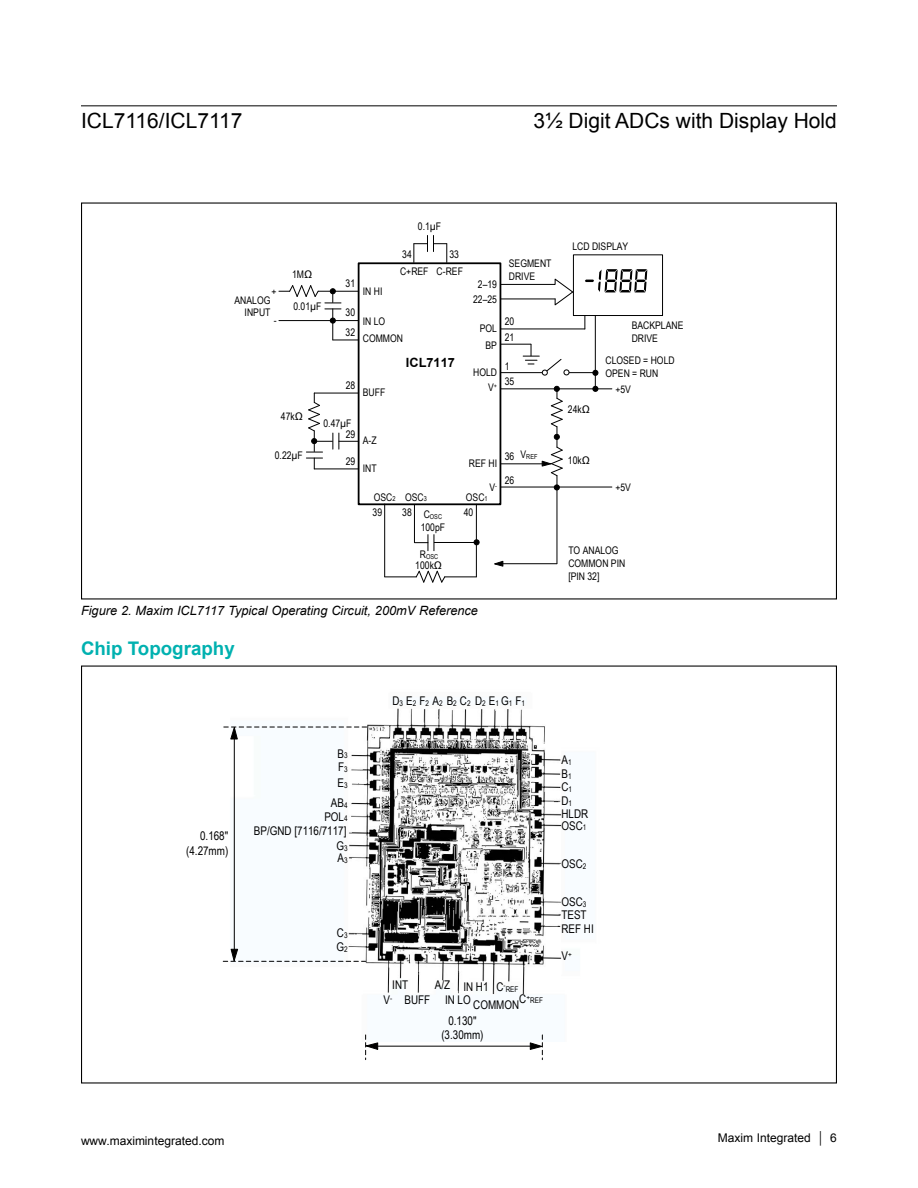
<style>
.page{position:relative;width:918px;height:1188px;background:#fff}
.page>*{position:absolute;margin:0;border:0;box-sizing:border-box;transform-origin:0 0}
.t1{font:21px "Arial";color:#000}
.t2{font:700 18.75px "Arial";color:#00b1b0}
.t3{font:italic 12.75px "Arial";color:#000}
.t4{font:700 12.75px "Arial";color:#000}
.t5{font:12px/13.5px "Arial Narrow";color:#000}
.t6{font:12px "Arial";color:#000}
.t7{font:10.5px/12.6px "Arial Narrow";color:#000}
.t8{font:7.8px "Arial Narrow";color:#000}
.t9{font:6.75px "Arial Narrow";color:#000}
.s1{font-size:6.75px}
.s2{font-size:10.5px}
.s3{font-size:7.8px}
</style>
<div class="page">
<img style="left:222px;top:708px;width:340px;height:327px">
<hr style="left:234px;top:736px;width:1px;height:220px;background:#000">
<svg style="left:224px;top:726px;width:144px;height:14px"></svg>
<svg style="left:223px;top:948px;width:143px;height:14px"></svg>
<hr style="left:368px;top:1046px;width:171px;height:1px;background:#000">
<svg style="left:365px;top:1035px;width:14px;height:25px"></svg>
<svg style="left:529px;top:1035px;width:14px;height:25px"></svg>
<div style="left:358px;top:262px;width:143px;height:243px;border:2px solid #000"></div>
<svg style="left:279px;top:285px;width:40px;height:12px"></svg>
<hr style="left:318px;top:291px;width:41px;height:1px;background:#000">
<hr style="left:332px;top:309px;width:1px;height:31px;background:#000">
<svg style="left:325px;top:288px;width:16px;height:22px"></svg>
<hr style="left:279px;top:320px;width:80px;height:1px;background:#000">
<svg style="left:330px;top:318px;width:6px;height:5px"></svg>
<svg style="left:333px;top:340px;width:26px;height:1px"></svg>
<svg style="left:306px;top:393px;width:53px;height:76px"></svg>
<hr style="left:314px;top:469px;width:45px;height:1px;background:#000">
<div style="left:573px;top:254px;width:90px;height:62px;border:1px solid #000"></div>
<svg style="left:585px;top:269px;width:62px;height:23px"></svg>
<svg style="left:584px;top:316px;width:1px;height:13px"></svg>
<hr style="left:500px;top:344px;width:31px;height:1px;background:#000">
<hr style="left:500px;top:329px;width:85px;height:1px;background:#000">
<hr style="left:500px;top:372px;width:42px;height:1px;background:#000">
<hr style="left:500px;top:463px;width:45px;height:1px;background:#000">
<hr style="left:557px;top:476px;width:1px;height:88px;background:#000">
<svg style="left:541px;top:386px;width:22px;height:91px"></svg>
<hr style="left:500px;top:388px;width:112px;height:1px;background:#000">
<hr style="left:595px;top:316px;width:1px;height:74px;background:#000">
<hr style="left:500px;top:487px;width:112px;height:1px;background:#000">
<hr style="left:385px;top:577px;width:31px;height:1px;background:#000">
<svg style="left:415px;top:570px;width:31px;height:13px"></svg>
<hr style="left:476px;top:504px;width:1px;height:73px;background:#000">
<svg style="left:474px;top:539px;width:6px;height:6px"></svg>
<hr style="left:384px;top:504px;width:1px;height:73px;background:#000">
<hr style="left:500px;top:563px;width:57px;height:1px;background:#000">
<svg style="left:494px;top:560px;width:10px;height:7px"></svg>
<svg style="left:593px;top:386px;width:5px;height:6px"></svg>
<svg style="left:415px;top:535px;width:20px;height:16px"></svg>
<hr style="left:434px;top:542px;width:42px;height:1px;background:#000">
<hr style="left:414px;top:505px;width:1px;height:38px;background:#000">
<svg style="left:413px;top:235px;width:34px;height:27px"></svg>
<hr style="left:445px;top:577px;width:31px;height:1px;background:#000">
<svg style="left:500px;top:277px;width:74px;height:30px"></svg>
<hr style="left:501px;top:298px;width:54px;height:1px;background:#010101">
<svg style="left:523px;top:344px;width:75px;height:32px"></svg>
<svg style="left:554px;top:485px;width:6px;height:5px"></svg>
<hr style="left:81px;top:105px;width:756px;height:1px;background:#000">
<h1 class="t1" style="left:81px;top:107px;width:163px">ICL7116/ICL7117</h1>
<h1 class="t1" style="left:534px;top:107px;width:305px">3½ Digit ADCs with Display Hold</h1>
<p class="t7" style="left:272px;top:285px;width:7px">+</p>
<p class="t7" style="left:274px;top:313px;width:4px">-</p>
<p class="t7" style="left:235px;top:293px;width:37px;text-align:right">ANALOG<br>INPUT</p>
<p class="t7" style="left:292px;top:268px;width:22px">1MΩ</p>
<p class="t7" style="left:293px;top:300px;width:30px">0.01µF</p>
<p class="t7" style="left:346px;top:276px;width:11px">31</p>
<p class="t7" style="left:346px;top:302px;width:11px;line-height:19.4px">30<br>32</p>
<p class="t7" style="left:346px;top:379px;width:11px">28</p>
<p class="t7" style="left:363px;top:285px;width:21px">IN HI</p>
<p class="t7" style="left:363px;top:314px;width:24px">IN LO</p>
<p class="t7" style="left:418px;top:220px;width:25px">0.1µF</p>
<p class="t7" style="left:400px;top:264px;width:64px">C+REF C-REF</p>
<p class="t7" style="left:402px;top:248px;width:11px">34</p>
<p class="t7" style="left:449px;top:248px;width:11px">33</p>
<p class="t7" style="left:363px;top:332px;width:42px">COMMON</p>
<p class="t7" style="left:363px;top:386px;width:24px">BUFF</p>
<p class="t4" style="left:406px;top:354px;width:50px">ICL7117</p>
<p class="t7" style="left:281px;top:409px;width:23px">47kΩ</p>
<p class="t7" style="left:323px;top:416px;width:30px">0.47µF</p>
<p class="t7" style="left:346px;top:428px;width:11px">29</p>
<p class="t7" style="left:363px;top:434px;width:15px">A-Z</p>
<p class="t7" style="left:572px;top:239px;width:58px">LCD DISPLAY</p>
<p class="t7" style="left:509px;top:257px;width:44px">SEGMENT<br>DRIVE</p>
<p class="t7" style="left:473px;top:277px;width:25px;line-height:15.1px;text-align:center">2–19<br>22–25</p>
<p class="t7" style="left:480px;top:320px;width:19px;line-height:16.8px;text-align:center">POL<br>BP</p>
<p class="t7" style="left:505px;top:314px;width:11px;line-height:15.1px">20<br>21</p>
<p class="t7" style="left:632px;top:319px;width:53px">BACKPLANE<br>DRIVE</p>
<p class="t7" style="left:505px;top:359px;width:6px">1</p>
<p class="t7" style="left:488px;top:381px;width:11px">V<sup>+</sup></p>
<p class="t7" style="left:606px;top:354px;width:71px">CLOSED = HOLD<br>OPEN = RUN</p>
<p class="t7" style="left:473px;top:366px;width:25px">HOLD</p>
<p class="t7" style="left:505px;top:374px;width:11px">35</p>
<p class="t7" style="left:615px;top:382px;width:17px">+5V</p>
<p class="t7" style="left:568px;top:403px;width:23px">24kΩ</p>
<p class="t7" style="left:275px;top:448px;width:30px">0.22µF</p>
<p class="t7" style="left:346px;top:455px;width:11px">29</p>
<p class="t7" style="left:363px;top:462px;width:15px">INT</p>
<p class="t7" style="left:469px;top:457px;width:30px">REF HI</p>
<p class="t7" style="left:489px;top:481px;width:9px">V<sup>-</sup></p>
<p class="t7" style="left:374px;top:490px;width:55px">OSC<span class="s1">2</span> OSC<span class="s1">3</span></p>
<p class="t7" style="left:466px;top:490px;width:23px">OSC<span class="s1">1</span></p>
<p class="t7" style="left:402px;top:504px;width:44px;line-height:14.7px;text-align:right">38 C<sub>OSC<br></sub>100pF</p>
<p class="t7" style="left:415px;top:558px;width:28px">100kΩ</p>
<p class="t7" style="left:373px;top:505px;width:11px">39</p>
<p class="t7" style="left:464px;top:505px;width:11px">40</p>
<p class="t9" style="left:420px;top:551px;width:20px"><span class="s2">R</span>OSC</p>
<p class="t9" style="left:521px;top:452px;width:18px"><span class="s2">V</span>REF</p>
<p class="t7" style="left:505px;top:449px;width:11px">36</p>
<p class="t7" style="left:505px;top:474px;width:11px">26</p>
<p class="t3" style="left:81px;top:602px;width:399px">Figure 2. Maxim ICL7117 Typical Operating Circuit, 200mV Reference</p>
<h2 class="t2" style="left:81px;top:636px;width:155px">Chip Topography</h2>
<p class="t5" style="left:186px;top:828px;width:44px;line-height:14.4px;text-align:right">0.168" (4.27mm)</p>
<p class="t5" style="left:337px;top:746px;width:12px">B<span class="s3">3<br></span>F<span class="s3">3</span></p>
<p class="t5" style="left:331px;top:772px;width:18px;line-height:20.2px;text-align:center">E<span class="s3">3<br></span>AB<span class="s3">4</span></p>
<p class="t5" style="left:254px;top:809px;width:95px;line-height:14.5px;text-align:right">POL<span class="s3">4<br></span>BP/GND [7116/7117]<br>G<span class="s3">3</span></p>
<p class="t5" style="left:337px;top:851px;width:12px">A<span class="s3">3</span></p>
<p class="t5" style="left:336px;top:926px;width:13px">C<span class="s3">3<br></span>G<span class="s3">2</span></p>
<p class="t5" style="left:392px;top:693px;width:134px">D<span class="s3">3</span> E<span class="s3">2</span> F<span class="s3">2</span> A<span class="s3">2</span> B<span class="s3">2</span> C<span class="s3">2</span> D<span class="s3">2</span> E<span class="s3">1</span> G<span class="s3">1</span> F<span class="s3">1</span></p>
<p class="t5" style="left:405px;top:977px;width:27px;line-height:15.1px;text-indent:-12px">INT<br>BUFF</p>
<p class="t5" style="left:445px;top:977px;width:27px;line-height:15.1px;text-indent:-10px">A/Z<br>IN LO</p>
<p class="t5" style="left:496px;top:980px;width:11px">C<sup>-</sup></p>
<p class="t8" style="left:506px;top:984px;width:14px">REF</p>
<p class="t5" style="left:473px;top:978px;width:47px;line-height:18px;text-indent:-10px">IN H1<br>COMMON</p>
<p class="t5" style="left:519px;top:991px;width:12px">C<sup>+</sup></p>
<p class="t8" style="left:530px;top:995px;width:14px">REF</p>
<p class="t5" style="left:384px;top:993px;width:10px">V<sup>-</sup></p>
<p class="t5" style="left:441px;top:1013px;width:44px;line-height:14.4px;text-align:center">0.130" (3.30mm)</p>
<p class="t7" style="left:568px;top:454px;width:23px">10kΩ</p>
<p class="t7" style="left:615px;top:480px;width:17px">+5V</p>
<p class="t7" style="left:568px;top:544px;width:58px">TO ANALOG<br>COMMON PIN [PIN 32]</p>
<p class="t5" style="left:561px;top:753px;width:28px">A<span class="s3">1<br></span>B<span class="s3">1<br></span>C<span class="s3">1<br></span>D<span class="s3">1<br></span>HLDR</p>
<p class="t5" style="left:561px;top:818px;width:26px">OSC<span class="s3">1</span></p>
<p class="t5" style="left:561px;top:856px;width:26px">OSC<span class="s3">2</span></p>
<p class="t5" style="left:561px;top:894px;width:34px">OSC<span class="s3">3<br></span>TEST<br>REF HI</p>
<p class="t5" style="left:561px;top:948px;width:12px">V<sup>+</sup></p>
<p class="t6" style="left:81px;top:1133px;width:145px">www.maximintegrated.com</p>
<p class="t6" style="left:718px;top:1130px;width:121px">Maxim Integrated │ 6</p>
</div>
